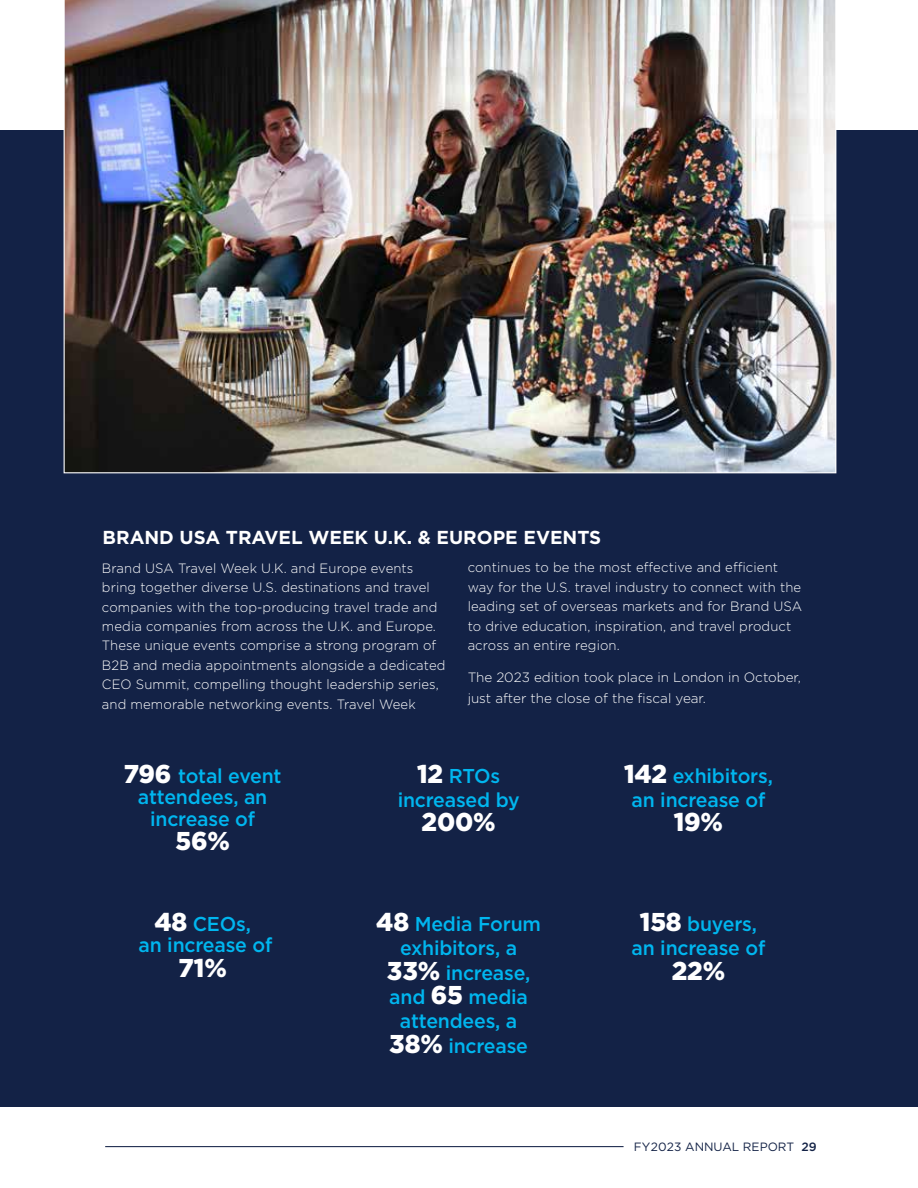
<style>
.page{position:relative;width:918px;height:1188px;background:#fff}
.page>*{position:absolute;margin:0;border:0;box-sizing:border-box;transform-origin:0 0}
.t1{font:900 25.8px "Gotham";letter-spacing:-.005em;color:#fff}
.t2{font:500 20.1px/24.3px "Gotham";letter-spacing:-.01em;color:#00b6ef;text-align:center}
.t3{font:700 18.75px "Gotham";color:#fff}
.t4{font:300 13.5px/19.5px "Gotham";letter-spacing:.01em;color:#fff}
.t5{font:12px "Gotham";color:#132246}
.s1{font-weight:900;font-size:25.8px;color:#fff}
.s2{font-weight:500}
</style>
<div class="page">
<div style="left:0;top:130px;width:918px;height:977px;background:#132246"></div>
<img style="left:64px;top:0;width:772px;height:473px">
<hr style="left:105px;top:1146px;width:519px;height:1px;background:#132246">
<h3 class="t3" style="left:103px;top:525px;width:500px">BRAND USA TRAVEL WEEK U.K. &amp; EUROPE EVENTS</h3>
<p class="t4" style="left:102px;top:558px;width:345px">Brand USA Travel Week U.K. and Europe events bring together diverse U.S. destinations and travel companies with the top-producing travel trade and media companies from across the U.K. and Europe.<br>These unique events comprise a strong program of B2B and media appointments alongside a dedicated CEO Summit, compelling thought leadership series, and memorable networking events. Travel Week</p>
<p class="t4" style="left:468px;top:558px;width:336px">continues to be the most effective and efficient way for the U.S. travel industry to connect with the leading set of overseas markets and for Brand USA to drive education, inspiration, and travel product across an entire region.</p>
<p class="t4" style="left:468px;top:667px;width:335px;line-height:21px">The 2023 edition took place in London in October, just after the close of the fiscal year.</p>
<h2 class="t2" style="left:124px;top:765px;width:159px;line-height:21.5px"><span class="s1">796</span> total event attendees, an increase of</h2>
<h1 class="t1" style="left:175px;top:823px;width:56px">56%</h1>
<h2 class="t2" style="left:139px;top:913px;width:135px;line-height:21.5px"><span class="s1">48</span> CEOs,<br>an increase of</h2>
<h1 class="t1" style="left:178px;top:950px;width:50px">71%</h1>
<h2 class="t2" style="left:398px;top:763px;width:123px"><span class="s1">12</span> RTOs increased by</h2>
<h1 class="t1" style="left:422px;top:804px;width:76px">200%</h1>
<h2 class="t2" style="left:376px;top:911px;width:166px"><span class="s1">48</span> Media Forum exhibitors, a<br><span class="s1">33%</span> increase, and <span class="s1">65</span> media attendees, a<br><span class="s1">38%</span> increase</h2>
<h2 class="t2" style="left:624px;top:763px;width:150px"><span class="s1">142</span> exhibitors, an increase of</h2>
<h1 class="t1" style="left:674px;top:804px;width:51px">19%</h1>
<h2 class="t2" style="left:632px;top:911px;width:135px"><span class="s1">158</span> buyers, an increase of</h2>
<h1 class="t1" style="left:672px;top:953px;width:55px">22%</h1>
<p class="t5" style="left:634px;top:1139px;width:184px">FY2023 ANNUAL REPORT <span class="s2">29</span></p>
</div>
